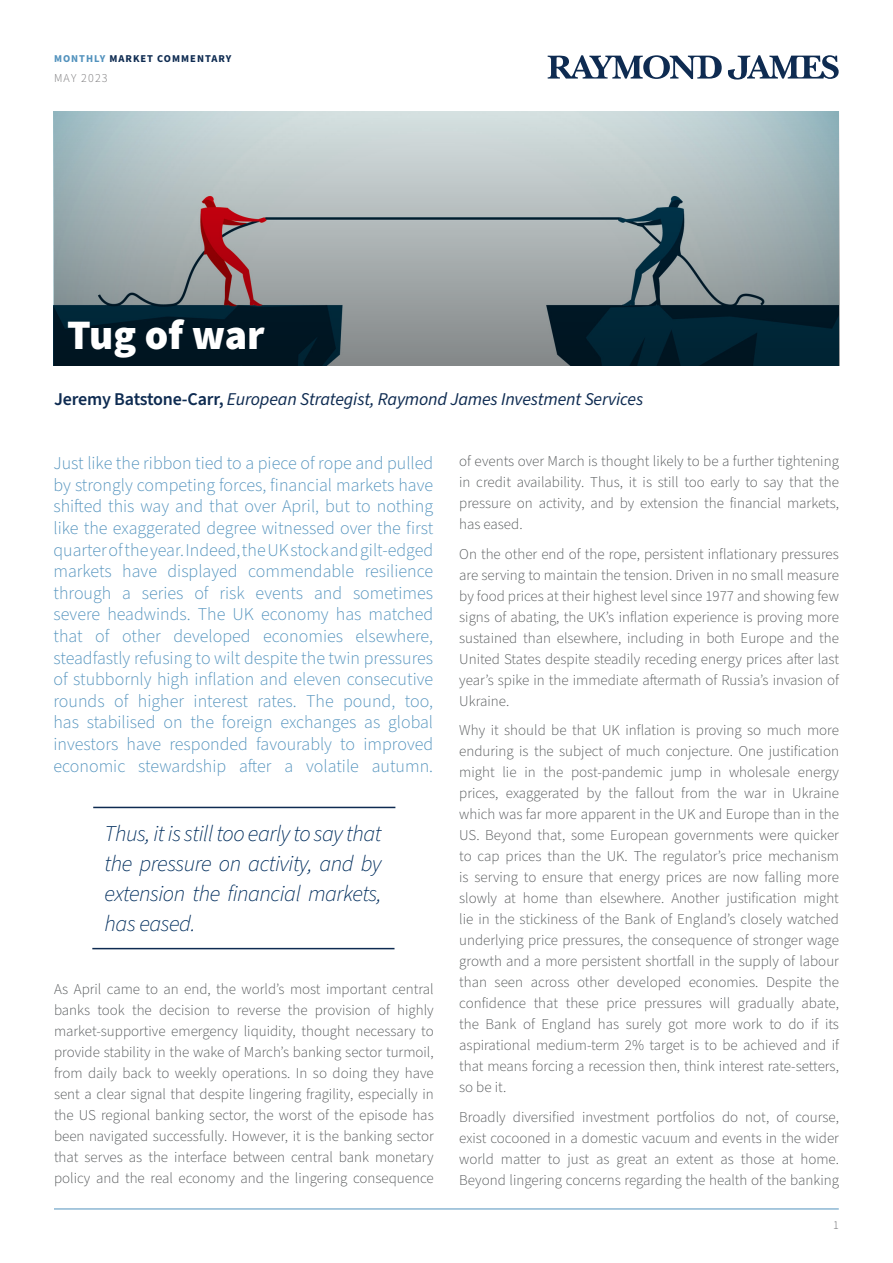
<style>
.page{position:relative;width:893px;height:1263px;background:#fff}
.page>*{position:absolute;margin:0;border:0;box-sizing:border-box;transform-origin:0 0}
.t1{font:900 42px "Source Sans Pro";letter-spacing:-.005em;color:#fff}
.Body_copy_9_5_13{font:italic 300 22.5px/30px "Source Sans Pro";letter-spacing:-.02em;color:#002e5e;text-align:justify}
.RJ_Intro_Quote_12pt{font:300 18px/21.6px "Source Sans Pro";color:#5292bd;text-align:justify}
.RJ_Author_12pt_14_4p{font:italic 18px "Source Sans Pro";letter-spacing:-.01em;color:#0e2b51}
.RJ_Body_Style_10pt_1{font:300 15px/21px "Source Sans Pro";color:#545759;text-align:justify}
.t2{font:300 12px "Source Sans Pro";letter-spacing:.1em;color:#757476}
.t3{font:300 12px "Source Sans Pro";color:#636366}
.t4{font:700 10.5px "Source Sans Pro";letter-spacing:.095em;color:#0e2b51}
.s1{color:#5292bd}
.s2{font-weight:600;font-style:normal}
</style>
<div class="page">
<svg style="left:548px;top:55px;width:174px;height:24px"></svg>
<svg style="left:728px;top:55px;width:111px;height:25px"></svg>
<hr style="left:54px;top:1209px;width:785px;height:1px;background:#5292bd">
<hr style="left:92px;top:948px;width:302px;height:1px;background:#0e2b51">
<hr style="left:93px;top:807px;width:302px;height:1px;background:#0e2b51">
<svg style="left:54px;top:112px;width:785px;height:254px;background:#8a969b"></svg>
<p class="t4" style="left:54px;top:51px;width:179px"><span class="s1">MONTHLY</span> MARKET COMMENTARY</p>
<p class="t2" style="left:54px;top:70px;width:55px">MAY 2023</p>
<p class="t1" style="left:67px;top:306px;width:199px">Tug of war</p>
<p class="RJ_Author_12pt_14_4p" style="left:54px;top:387px;width:591px"><span class="s2">Jeremy Batstone-Carr,</span> European Strategist, Raymond James Investment Services</p>
<p class="RJ_Intro_Quote_12pt" style="left:53px;top:453px;width:381px">Just like the ribbon tied to a piece of rope and pulled by strongly competing forces, financial markets have shifted this way and that over April, but to nothing like the exaggerated degree witnessed over the first quarter of the year. Indeed, the UK stock and gilt-edged markets have displayed commendable resilience through a series of risk events and sometimes severe headwinds. The UK economy has matched that of other developed economies elsewhere, steadfastly refusing to wilt despite the twin pressures of stubbornly high inflation and eleven consecutive rounds of higher interest rates. The pound, too, has stabilised on the foreign exchanges as global investors have responded favourably to improved economic stewardship after a volatile autumn.</p>
<p class="Body_copy_9_5_13" style="left:105px;top:819px;width:278px">Thus, it is still too early to say that the pressure on activity, and by extension the financial markets, has eased.</p>
<p class="RJ_Body_Style_10pt_1" style="left:54px;top:979px;width:381px">As April came to an end, the world’s most important central banks took the decision to reverse the provision of highly market-supportive emergency liquidity, thought necessary to provide stability in the wake of March’s banking sector turmoil, from daily back to weekly operations. In so doing they have sent a clear signal that despite lingering fragility, especially in the US regional banking sector, the worst of the episode has been navigated successfully. However, it is the banking sector that serves as the interface between central bank monetary policy and the real economy and the lingering consequence</p>
<p class="RJ_Body_Style_10pt_1" style="left:459px;top:451px;width:381px">of events over March is thought likely to be a further tightening in credit availability. Thus, it is still too early to say that the pressure on activity, and by extension the financial markets, has eased.</p>
<p class="RJ_Body_Style_10pt_1" style="left:459px;top:544px;width:381px">On the other end of the rope, persistent inflationary pressures are serving to maintain the tension. Driven in no small measure by food prices at their highest level since 1977 and showing few signs of abating, the UK’s inflation experience is proving more sustained than elsewhere, including in both Europe and the United States despite steadily receding energy prices after last year’s spike in the immediate aftermath of Russia’s invasion of Ukraine.</p>
<p class="RJ_Body_Style_10pt_1" style="left:459px;top:720px;width:381px">Why it should be that UK inflation is proving so much more enduring is the subject of much conjecture. One justification might lie in the post-pandemic jump in wholesale energy prices, exaggerated by the fallout from the war in Ukraine which was far more apparent in the UK and Europe than in the US. Beyond that, some European governments were quicker to cap prices than the UK. The regulator’s price mechanism is serving to ensure that energy prices are now falling more slowly at home than elsewhere. Another justification might lie in the stickiness of the Bank of England’s closely watched underlying price pressures, the consequence of stronger wage growth and a more persistent shortfall in the supply of labour than seen across other developed economies. Despite the confidence that these price pressures will gradually abate, the Bank of England has surely got more work to do if its aspirational medium-term 2% target is to be achieved and if that means forcing a recession then, think interest rate-setters, so be it.</p>
<p class="RJ_Body_Style_10pt_1" style="left:459px;top:1107px;width:381px">Broadly diversified investment portfolios do not, of course, exist cocooned in a domestic vacuum and events in the wider world matter to just as great an extent as those at home.<br>Beyond lingering concerns regarding the health of the banking</p>
<p class="t3" style="left:833px;top:1217px;width:7px">1</p>
</div>
